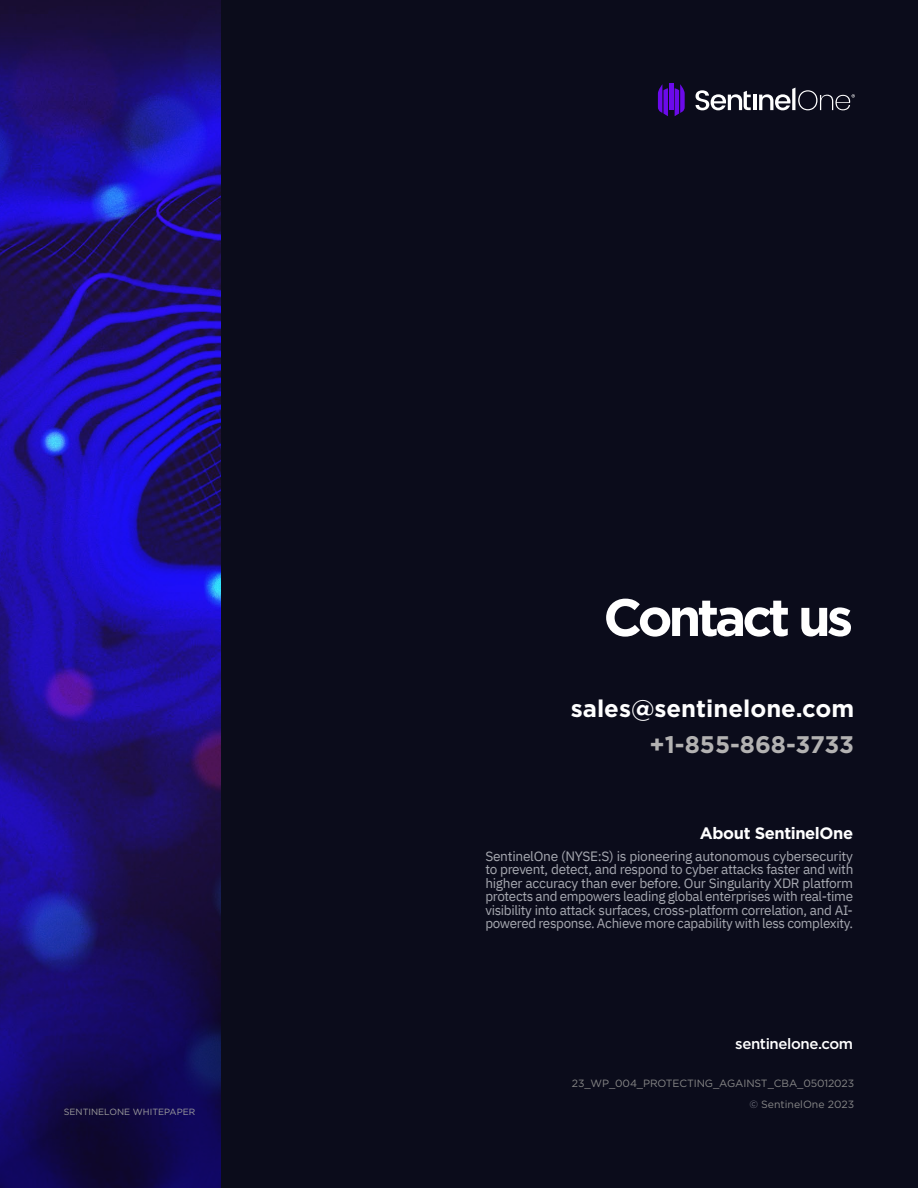
<style>
.page{position:relative;width:918px;height:1188px;background:#0b0c1b}
.page>*{position:absolute;margin:0;border:0;box-sizing:border-box;transform-origin:0 0}
.t1{font:700 52.5px "Gotham";letter-spacing:-.075em;color:#fff}
.t2{font:700 24px "Gotham";color:#fff}
.t3{font:700 24px "Gotham";color:#b3b2b2}
.t4{font:700 16.5px "Gotham";letter-spacing:-.025em;color:#fff}
.t5{font:500 15px "Gotham";letter-spacing:-.025em;color:#fff}
.t6{font:13.5px/13.5px "IBM Plex Sans";letter-spacing:-.025em;color:#a7a9b1;text-align:justify}
.t7{font:10.5px "Gotham";letter-spacing:-.01em;color:#878787}
.t8{font:9px "Gotham";color:#9d9d9c}
.s1{color:#7b7d8a}
</style>
<div class="page">
<svg style="left:0;top:0;width:221px;height:1188px;background:#1c0f82"></svg>
<div style="left:669px;top:83px;width:5px;height:27px;background:#6b0aea"></div>
<svg style="left:675px;top:84px;width:10px;height:32px"></svg>
<svg style="left:658px;top:84px;width:10px;height:32px"></svg>
<hr style="left:753px;top:95px;width:3px;height:15px;background:#fff">
<svg style="left:696px;top:90px;width:55px;height:20px"></svg>
<svg style="left:759px;top:88px;width:96px;height:22px"></svg>
<p class="t8" style="left:64px;top:1106px;width:133px">SENTINELONE WHITEPAPER</p>
<h1 class="t1" style="left:603px;top:583px;width:251px">Contact us</h1>
<h2 class="t2" style="left:571px;top:693px;width:285px">sales@sentinelone.com</h2>
<h2 class="t3" style="left:650px;top:729px;width:206px">+1-855-868-3733</h2>
<p class="t4" style="left:700px;top:822px;width:155px">About SentinelOne</p>
<p class="t6" style="left:485px;top:848px;width:370px">SentinelOne (NYSE:S) is pioneering autonomous cybersecurity to prevent, detect, and respond to cyber attacks faster and with higher accuracy than ever before. Our Singularity XDR platform protects and empowers leading global enterprises with real-time visibility into attack surfaces, cross-platform correlation, and AI&shy;powered response. Achieve more capability with less complexity.</p>
<p class="t5" style="left:735px;top:1034px;width:119px">sentinelone.com</p>
<p class="t7" style="left:572px;top:1077px;width:86px">23_WP_004_PROTECTING</p>
<p class="t7" style="left:713px;top:1077px;width:37px">_AGAINST</p>
<p class="t7" style="left:768px;top:1077px;width:88px">_CBA_05012023</p>
<p class="t7" style="left:749px;top:1098px;width:106px"><span class="s1">©</span> SentinelOne 2023</p>
</div>
